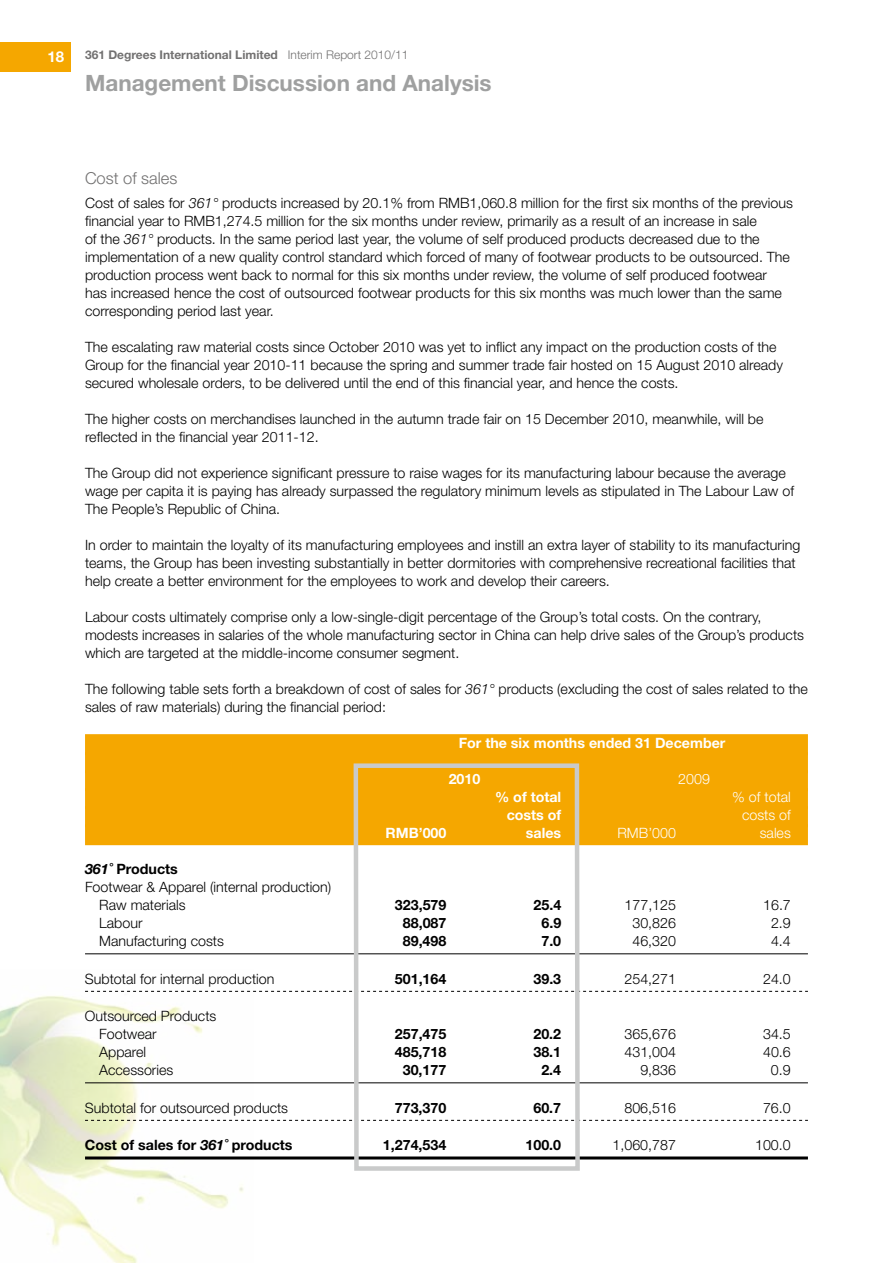
<style>
.page{position:relative;width:893px;height:1263px;background:#fff}
.page>*{position:absolute;margin:0;border:0;box-sizing:border-box;transform-origin:0 0}
.t1{font:700 22.5px "Helvetica Neue LT Std";color:#9fa0a0}
.t2{font:300 16.5px "Helvetica Neue LT Std";color:#727171}
.t3{font:700 15px "Helvetica Neue LT Std";color:#fff}
.t4{font:300 14.25px/18px "Helvetica Neue LT Std";color:#000}
.t5{font:700 14.25px "Helvetica Neue LT Std";color:#000}
.t6{font:700 14.25px "Helvetica Neue LT Std";color:#fff}
.t7{font:300 14.25px "Helvetica Neue LT Std";color:#fff}
.t8{font:700 12px "Helvetica Neue LT Std";color:#727171}
.s1{font-weight:300}
.s2{font-style:italic}
</style>
<div class="page">
<img style="left:0;top:990px;width:253px;height:273px">
<div style="left:0;top:43px;width:70px;height:29px;background:#f5a700"></div>
<div style="left:85px;top:734px;width:723px;height:21px;background:#f5a700"></div>
<div style="left:85px;top:752px;width:723px;height:21px;background:#f5a700"></div>
<div style="left:85px;top:770px;width:723px;height:21px;background:#f5a700"></div>
<div style="left:85px;top:788px;width:723px;height:21px;background:#f5a700"></div>
<div style="left:85px;top:806px;width:723px;height:21px;background:#f5a700"></div>
<div style="left:85px;top:824px;width:723px;height:21px;background:#f5a700"></div>
<hr style="left:85px;top:953px;width:723px;height:1px;background:#000">
<svg style="left:85px;top:991px;width:723px;height:1px"></svg>
<hr style="left:85px;top:1082px;width:723px;height:1px;background:#000">
<svg style="left:85px;top:1120px;width:723px;height:1px"></svg>
<hr style="left:85px;top:1156px;width:723px;height:3px;background:#000">
<svg style="left:351px;top:763px;width:231px;height:408px"></svg>
<p class="t3" style="left:48px;top:47px;width:18px">18</p>
<p class="t8" style="left:85px;top:48px;width:325px">361 Degrees International Limited <span class="s1">Interim Report 2010/11</span></p>
<h1 class="t1" style="left:85px;top:69px;width:408px">Management Discussion and Analysis</h1>
<p class="t2" style="left:85px;top:168px;width:94px">Cost of sales</p>
<p class="t4" style="left:85px;top:194px;width:709px">Cost of sales for <span class="s2">361°</span> products increased by 20.1% from RMB1,060.8 million for the first six months of the previous financial year to RMB1,274.5 million for the six months under review, primarily as a result of an increase in sale<br>of the <span class="s2">361°</span> products. In the same period last year, the volume of self produced products decreased due to the implementation of a new quality control standard which forced of many of footwear products to be outsourced. The production process went back to normal for this six months under review, the volume of self produced footwear<br>has increased hence the cost of outsourced footwear products for this six months was much lower than the same corresponding period last year.</p>
<p class="t4" style="left:85px;top:338px;width:699px">The escalating raw material costs since October 2010 was yet to inflict any impact on the production costs of the<br>Group for the financial year 2010-11 because the spring and summer trade fair hosted on 15 August 2010 already secured wholesale orders, to be delivered until the end of this financial year, and hence the costs.</p>
<p class="t4" style="left:85px;top:410px;width:680px">The higher costs on merchandises launched in the autumn trade fair on 15 December 2010, meanwhile, will be reflected in the financial year 2011-12.</p>
<p class="t4" style="left:85px;top:464px;width:710px">The Group did not experience significant pressure to raise wages for its manufacturing labour because the average wage per capita it is paying has already surpassed the regulatory minimum levels as stipulated in The Labour Law of<br>The People’s Republic of China.</p>
<p class="t4" style="left:85px;top:536px;width:717px">In order to maintain the loyalty of its manufacturing employees and instill an extra layer of stability to its manufacturing teams, the Group has been investing substantially in better dormitories with comprehensive recreational facilities that help create a better environment for the employees to work and develop their careers.</p>
<p class="t4" style="left:85px;top:608px;width:720px">Labour costs ultimately comprise only a low-single-digit percentage of the Group’s total costs. On the contrary, modests increases in salaries of the whole manufacturing sector in China can help drive sales of the Group’s products which are targeted at the middle-income consumer segment.</p>
<p class="t4" style="left:85px;top:680px;width:724px">The following table sets forth a breakdown of cost of sales for <span class="s2">361°</span> products (excluding the cost of sales related to the sales of raw materials) during the financial period:</p>
<p class="t6" style="left:459px;top:734px;width:268px">For the six months ended 31 December</p>
<p class="t6" style="left:449px;top:770px;width:33px">2010</p>
<p class="t7" style="left:678px;top:771px;width:33px">2009</p>
<p class="t6" style="left:495px;top:788px;width:68px">% of total</p>
<p class="t7" style="left:732px;top:789px;width:60px">% of total</p>
<p class="t6" style="left:507px;top:806px;width:56px">costs of</p>
<p class="t7" style="left:742px;top:807px;width:50px">costs of</p>
<p class="t6" style="left:385px;top:824px;width:62px">RMB’000</p>
<p class="t6" style="left:526px;top:824px;width:37px">sales</p>
<p class="t7" style="left:617px;top:825px;width:60px">RMB’000</p>
<p class="t7" style="left:760px;top:825px;width:33px">sales</p>
<p class="t5" style="left:85px;top:860px;width:94px"><span class="s2">361˚</span> Products</p>
<p class="t4" style="left:85px;top:878px;width:248px">Footwear &amp; Apparel (internal production)</p>
<p class="t4" style="left:99px;top:896px;width:88px">Raw materials</p>
<p class="t5" style="left:395px;top:896px;width:53px">323,579</p>
<p class="t5" style="left:533px;top:896px;width:29px">25.4</p>
<p class="t4" style="left:625px;top:896px;width:53px">177,125</p>
<p class="t4" style="left:763px;top:896px;width:29px">16.7</p>
<p class="t4" style="left:99px;top:914px;width:45px">Labour</p>
<p class="t5" style="left:403px;top:914px;width:45px">88,087</p>
<p class="t5" style="left:541px;top:914px;width:21px">6.9</p>
<p class="t4" style="left:632px;top:914px;width:45px">30,826</p>
<p class="t4" style="left:771px;top:914px;width:21px">2.9</p>
<p class="t4" style="left:99px;top:932px;width:126px">Manufacturing costs</p>
<p class="t5" style="left:403px;top:932px;width:45px">89,498</p>
<p class="t5" style="left:541px;top:932px;width:21px">7.0</p>
<p class="t4" style="left:632px;top:932px;width:45px">46,320</p>
<p class="t4" style="left:771px;top:932px;width:21px">4.4</p>
<p class="t4" style="left:85px;top:969px;width:191px">Subtotal for internal production</p>
<p class="t5" style="left:395px;top:970px;width:53px">501,164</p>
<p class="t5" style="left:533px;top:970px;width:29px">39.3</p>
<p class="t4" style="left:624px;top:969px;width:53px">254,271</p>
<p class="t4" style="left:763px;top:969px;width:29px">24.0</p>
<p class="t4" style="left:99px;top:1007px;width:119px;text-indent:-14px">Outsourced Products<br>Footwear</p>
<p class="t5" style="left:395px;top:1025px;width:53px">257,475</p>
<p class="t5" style="left:533px;top:1025px;width:29px">20.2</p>
<p class="t4" style="left:624px;top:1025px;width:53px">365,676</p>
<p class="t4" style="left:763px;top:1025px;width:29px">34.5</p>
<p class="t4" style="left:99px;top:1043px;width:48px">Apparel</p>
<p class="t5" style="left:395px;top:1043px;width:53px">485,718</p>
<p class="t5" style="left:533px;top:1043px;width:29px">38.1</p>
<p class="t4" style="left:624px;top:1043px;width:53px">431,004</p>
<p class="t4" style="left:763px;top:1043px;width:29px">40.6</p>
<p class="t4" style="left:99px;top:1061px;width:76px">Accessories</p>
<p class="t5" style="left:403px;top:1061px;width:45px">30,177</p>
<p class="t5" style="left:541px;top:1061px;width:21px">2.4</p>
<p class="t4" style="left:640px;top:1061px;width:37px">9,836</p>
<p class="t4" style="left:771px;top:1061px;width:21px">0.9</p>
<p class="t4" style="left:85px;top:1098px;width:205px">Subtotal for outsourced products</p>
<p class="t5" style="left:395px;top:1099px;width:53px">773,370</p>
<p class="t5" style="left:533px;top:1099px;width:29px">60.7</p>
<p class="t4" style="left:624px;top:1098px;width:53px">806,516</p>
<p class="t4" style="left:763px;top:1098px;width:29px">76.0</p>
<p class="t5" style="left:85px;top:1136px;width:209px">Cost of sales for <span class="s2">361˚</span> products</p>
<p class="t5" style="left:383px;top:1136px;width:65px">1,274,534</p>
<p class="t5" style="left:525px;top:1136px;width:37px">100.0</p>
<p class="t4" style="left:613px;top:1136px;width:65px">1,060,787</p>
<p class="t4" style="left:755px;top:1136px;width:37px">100.0</p>
</div>
